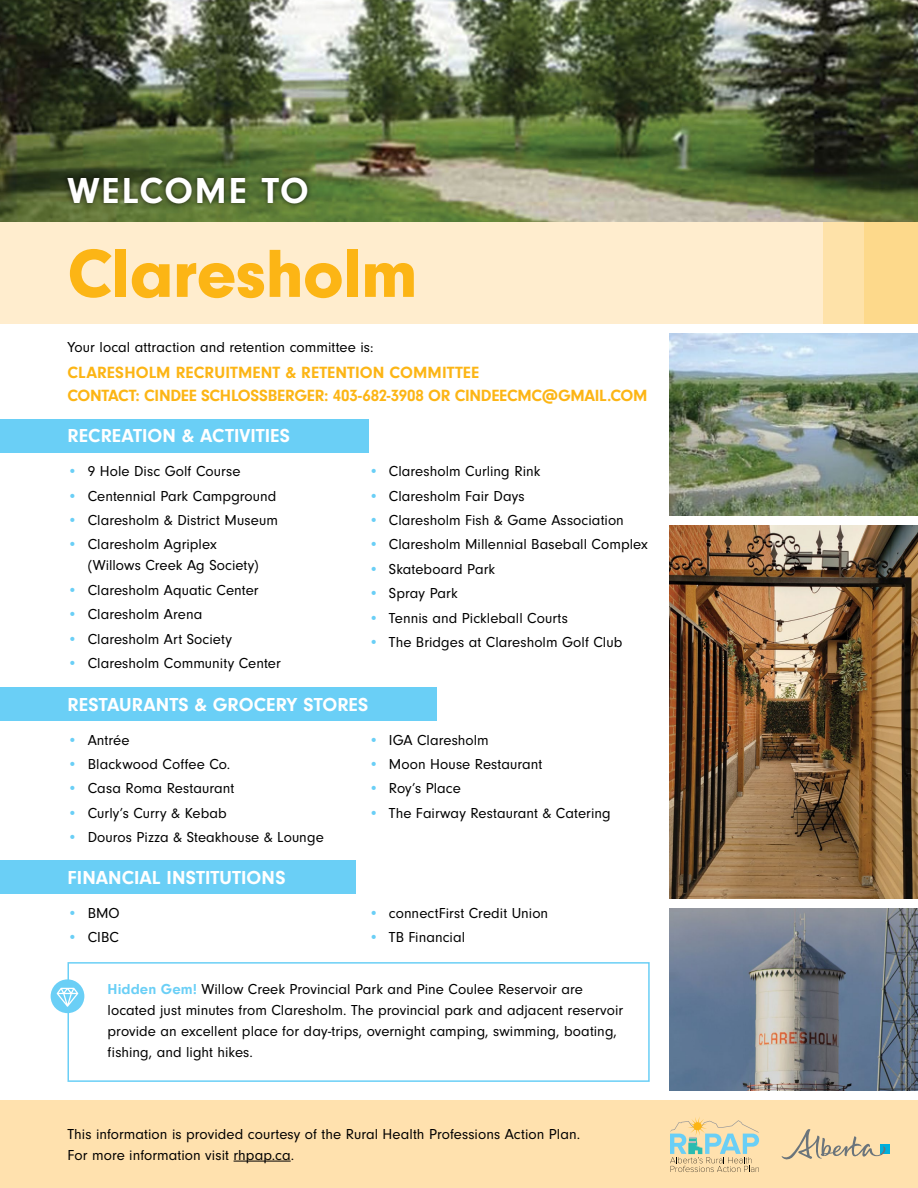
<style>
.page{position:relative;width:918px;height:1188px;background:#fff}
.page>*{position:absolute;margin:0;border:0;box-sizing:border-box;transform-origin:0 0}
.t1{font:900 70.5px "Neuzeit Gro";letter-spacing:-.01em;color:#fcb515}
.t2{font:700 37.5px "Neuzeit Gro";letter-spacing:.05em;color:#fff}
.t3{font:700 19.5px "Neuzeit Gro";letter-spacing:.005em;color:#fff}
.t4{font:700 16.8px/22.5px "Neuzeit Gro";letter-spacing:-.005em;color:#fcb515}
.t5{font:15px/21px "Neuzeit Gro";letter-spacing:.005em;color:#000}
.s1{color:#6acff6}
.s2{font-weight:700;color:#6acff6}
</style>
<div class="page">
<img style="left:670px;top:525px;width:248px;height:374px">
<img style="left:0;top:0;width:918px;height:223px">
<div style="left:0;top:223px;width:918px;height:101px;background:#ffedce"></div>
<div style="left:824px;top:223px;width:94px;height:101px;background:#fee2a9"></div>
<div style="left:864px;top:223px;width:54px;height:101px;background:#fdd98b"></div>
<div style="left:62px;top:171px;width:252px;height:38px;background:#000;opacity:.75"></div>
<img style="left:670px;top:333px;width:248px;height:183px">
<img style="left:670px;top:909px;width:248px;height:182px">
<div style="left:0;top:1100px;width:918px;height:88px;background:#ffe1ae"></div>
<svg style="left:670px;top:1117px;width:89px;height:55px"></svg>
<hr style="left:234px;top:1161px;width:57px;height:1px;background:#000">
<div style="left:880px;top:1145px;width:10px;height:9px;background:#00afdb"></div>
<svg style="left:781px;top:1129px;width:105px;height:31px"></svg>
<div style="left:0;top:419px;width:369px;height:34px;background:#6acff6"></div>
<div style="left:0;top:687px;width:436px;height:34px;background:#6acff6"></div>
<div style="left:68px;top:962px;width:582px;height:120px;border:2px solid #6acff6"></div>
<div style="left:51px;top:979px;width:33px;height:34px;background:#6acff6;border-radius:50%"></div>
<svg style="left:57px;top:988px;width:21px;height:19px"></svg>
<div style="left:0;top:861px;width:355px;height:33px;background:#6acff6"></div>
<h2 class="t2" style="left:68px;top:169px;width:243px">WELCOME TO</h2>
<h1 class="t1" style="left:68px;top:234px;width:352px">Claresholm</h1>
<p class="t5" style="left:68px;top:337px;width:307px">Your local attraction and retention committee is:</p>
<p class="t4" style="left:68px;top:362px;width:582px">CLARESHOLM RECRUITMENT &amp; RETENTION COMMITTEE<br>CONTACT: CINDEE SCHLOSSBERGER: 403-682-3908 OR CINDEECMC@GMAIL.COM</p>
<h3 class="t3" style="left:68px;top:425px;width:224px">RECREATION &amp; ACTIVITIES</h3>
<p class="t5" style="left:68px;top:461px;width:175px"><span class="s1">•</span> 9 Hole Disc Golf Course</p>
<p class="t5" style="left:68px;top:486px;width:211px"><span class="s1">•</span> Centennial Park Campground</p>
<p class="t5" style="left:68px;top:510px;width:212px"><span class="s1">•</span> Claresholm &amp; District Museum</p>
<p class="t5" style="left:88px;top:534px;width:172px;text-indent:-20px"><span class="s1">•</span> Claresholm Agriplex (Willows Creek Ag Society)</p>
<p class="t5" style="left:68px;top:580px;width:193px"><span class="s1">•</span> Claresholm Aquatic Center</p>
<p class="t5" style="left:68px;top:604px;width:136px"><span class="s1">•</span> Claresholm Arena</p>
<p class="t5" style="left:68px;top:628px;width:166px"><span class="s1">•</span> Claresholm Art Society</p>
<p class="t5" style="left:68px;top:653px;width:215px"><span class="s1">•</span> Claresholm Community Center</p>
<p class="t5" style="left:369px;top:461px;width:173px"><span class="s1">•</span> Claresholm Curling Rink</p>
<p class="t5" style="left:369px;top:486px;width:157px"><span class="s1">•</span> Claresholm Fair Days</p>
<p class="t5" style="left:369px;top:510px;width:257px"><span class="s1">•</span> Claresholm Fish &amp; Game Association</p>
<p class="t5" style="left:369px;top:534px;width:281px"><span class="s1">•</span> Claresholm Millennial Baseball Complex</p>
<p class="t5" style="left:369px;top:559px;width:128px"><span class="s1">•</span> Skateboard Park</p>
<p class="t5" style="left:369px;top:583px;width:90px"><span class="s1">•</span> Spray Park</p>
<p class="t5" style="left:369px;top:607px;width:201px"><span class="s1">•</span> Tennis and Pickleball Courts</p>
<p class="t5" style="left:369px;top:632px;width:255px"><span class="s1">•</span> The Bridges at Claresholm Golf Club</p>
<h3 class="t3" style="left:68px;top:693px;width:302px">RESTAURANTS &amp; GROCERY STORES</h3>
<p class="t5" style="left:68px;top:730px;width:64px"><span class="s1">•</span> Antrée</p>
<p class="t5" style="left:68px;top:754px;width:164px"><span class="s1">•</span> Blackwood Coffee Co.</p>
<p class="t5" style="left:68px;top:778px;width:168px"><span class="s1">•</span> Casa Roma Restaurant</p>
<p class="t5" style="left:68px;top:803px;width:161px"><span class="s1">•</span> Curly’s Curry &amp; Kebab</p>
<p class="t5" style="left:68px;top:827px;width:258px"><span class="s1">•</span> Douros Pizza &amp; Steakhouse &amp; Lounge</p>
<h3 class="t3" style="left:68px;top:867px;width:219px">FINANCIAL INSTITUTIONS</h3>
<p class="t5" style="left:68px;top:903px;width:54px"><span class="s1">•</span> BMO</p>
<p class="t5" style="left:68px;top:927px;width:53px"><span class="s1">•</span> CIBC</p>
<p class="t5" style="left:369px;top:730px;width:122px"><span class="s1">•</span> IGA Claresholm</p>
<p class="t5" style="left:369px;top:754px;width:175px"><span class="s1">•</span> Moon House Restaurant</p>
<p class="t5" style="left:369px;top:778px;width:94px"><span class="s1">•</span> Roy’s Place</p>
<p class="t5" style="left:369px;top:803px;width:243px"><span class="s1">•</span> The Fairway Restaurant &amp; Catering</p>
<p class="t5" style="left:369px;top:903px;width:181px"><span class="s1">•</span> connectFirst Credit Union</p>
<p class="t5" style="left:369px;top:927px;width:98px"><span class="s1">•</span> TB Financial</p>
<p class="t5" style="left:108px;top:979px;width:517px"><span class="s2">Hidden Gem!</span> Willow Creek Provincial Park and Pine Coulee Reservoir are located just minutes from Claresholm. The provincial park and adjacent reservoir provide an excellent place for day-trips, overnight camping, swimming, boating, fishing, and light hikes.</p>
<p class="t5" style="left:68px;top:1123px;width:514px">This information is provided courtesy of the Rural Health Professions Action Plan.<br>For more information visit rhpap.ca.</p>
</div>
